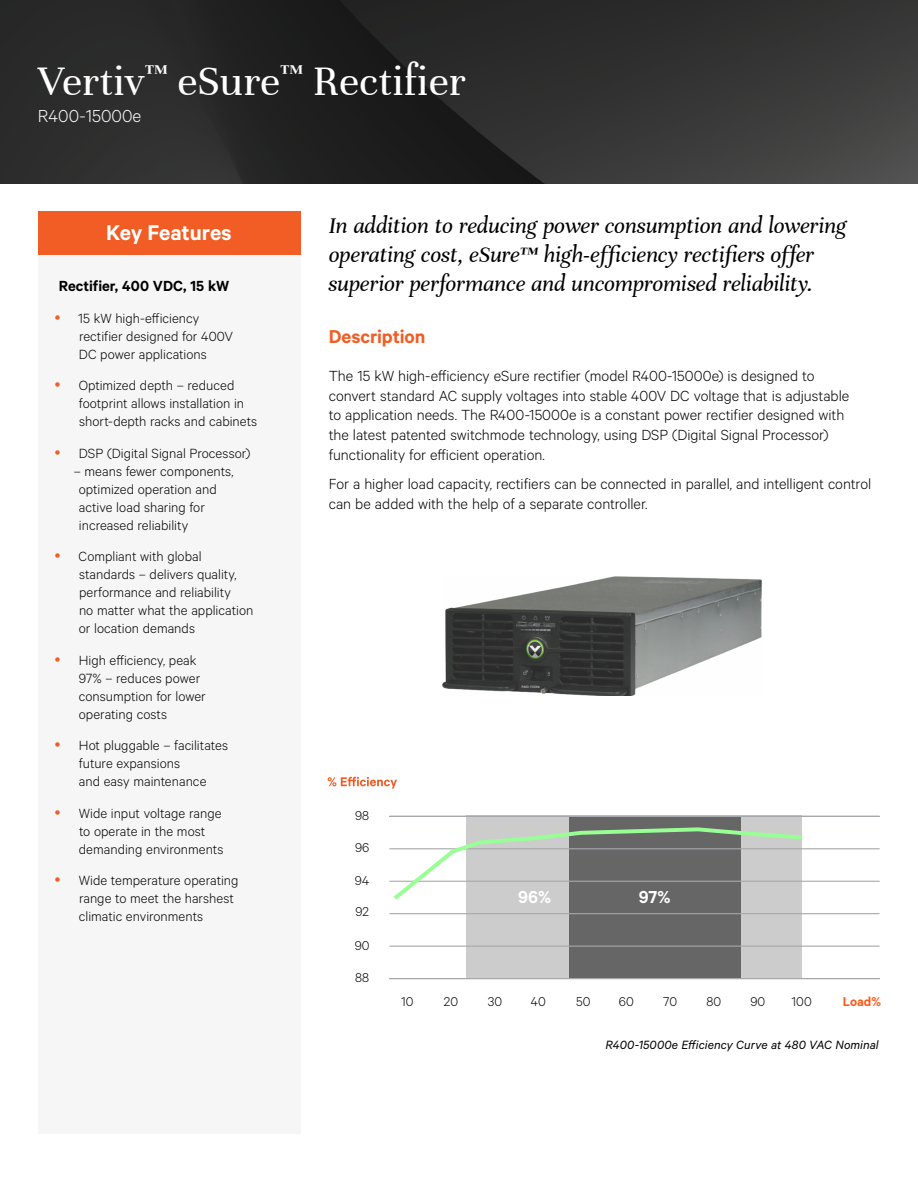
<style>
.page{position:relative;width:918px;height:1188px;background:#fff}
.page>*{position:absolute;margin:0;border:0;box-sizing:border-box;transform-origin:0 0}
.t1{font:45px "Unna";color:#fff}
.t2{font:italic 24px/28.8px "Unna";letter-spacing:-.01em;color:#000}
.t3{font:600 24px "Calibre";letter-spacing:-.005em;color:#fff}
.t4{font:600 21px "Calibre";letter-spacing:-.005em;color:#f15d24}
.t5{font:300 19.5px "Calibre";color:#fff}
.t6{font:600 19.5px "Calibre";color:#fff}
.t7{font:300 16.5px/19.8px "Calibre";color:#000}
.t8{font:600 16.5px "Calibre";letter-spacing:.005em;color:#000}
.t9{font:300 15px/18px "Calibre";color:#000}
.t10{font:300 14.4px "Calibre";color:#000}
.t11{font:600 14.4px "Calibre";color:#ff5c1c}
.t12{font:italic 13.5px "Calibre";letter-spacing:.005em;color:#000}
</style>
<div class="page">
<img style="left:0;top:0;width:918px;height:183px">
<div style="left:38px;top:254px;width:263px;height:880px;background:#f6f6f6"></div>
<div style="left:38px;top:211px;width:263px;height:43px;background:#f15d24"></div>
<img style="left:443px;top:576px;width:319px;height:120px">
<div style="left:466px;top:816px;width:336px;height:162px;background:#ccc"></div>
<div style="left:569px;top:816px;width:172px;height:163px;background:#666"></div>
<hr style="left:390px;top:848px;width:489px;height:1px;background:#a6a8ab">
<hr style="left:390px;top:881px;width:489px;height:1px;background:#a6a8ab">
<hr style="left:390px;top:913px;width:489px;height:1px;background:#a6a8ab">
<hr style="left:390px;top:946px;width:489px;height:1px;background:#a6a8ab">
<hr style="left:390px;top:978px;width:489px;height:1px;background:#a6a8ab">
<hr style="left:390px;top:816px;width:489px;height:1px;background:#a6a8ab">
<svg style="left:328px;top:777px;width:69px;height:12px"></svg>
<svg style="left:389px;top:827px;width:417px;height:73px"></svg>
<h1 class="t1" style="left:38px;top:55px;width:430px">Vertiv<sup>™</sup> eSure<sup>™</sup> Rectifier</h1>
<h3 class="t5" style="left:38px;top:104px;width:105px">R400-15000e</h3>
<h2 class="t3" style="left:106px;top:219px;width:127px">Key Features</h2>
<h2 class="t2" style="left:329px;top:212px;width:519px">In addition to reducing power consumption and lowering operating cost, eSure™ high-efficiency rectifiers offer superior performance and uncompromised reliability.</h2>
<h3 class="t4" style="left:329px;top:324px;width:98px">Description</h3>
<p class="t7" style="left:329px;top:365px;width:522px">The 15 kW high-efficiency eSure rectifier (model R400-15000e) is designed to convert standard AC supply voltages into stable 400V DC voltage that is adjustable to application needs. The R400-15000e is a constant power rectifier designed with the latest patented switchmode technology, using DSP (Digital Signal Processor) functionality for efficient operation.</p>
<p class="t7" style="left:329px;top:473px;width:544px">For a higher load capacity, rectifiers can be connected in parallel, and intelligent control can be added with the help of a separate controller.</p>
<p class="t8" style="left:59px;top:276px;width:172px">Rectifier, 400 VDC, 15 kW</p>
<p class="t9" style="left:78px;top:308px;width:157px">15 kW high-efficiency rectifier designed for 400V<br>DC power applications</p>
<p class="t9" style="left:79px;top:376px;width:180px">Optimized depth – reduced footprint allows installation in short-depth racks and cabinets</p>
<p class="t9" style="left:79px;top:443px;width:173px">DSP (Digital Signal Processor)</p>
<p class="t9" style="left:79px;top:461px;width:156px;text-indent:-5px">– means fewer components, optimized operation and active load sharing for increased reliability</p>
<p class="t9" style="left:79px;top:547px;width:176px">Compliant with global standards – delivers quality, performance and reliability<br>no matter what the application or location demands</p>
<p class="t9" style="left:79px;top:650px;width:129px">High efficiency, peak<br>97% – reduces power consumption for lower operating costs</p>
<p class="t9" style="left:79px;top:736px;width:151px">Hot pluggable – facilitates future expansions<br>and easy maintenance</p>
<p class="t9" style="left:79px;top:803px;width:146px">Wide input voltage range to operate in the most demanding environments</p>
<p class="t9" style="left:79px;top:871px;width:161px">Wide temperature operating range to meet the harshest climatic environments</p>
<p class="t10" style="left:355px;top:807px;width:16px">98</p>
<p class="t10" style="left:355px;top:839px;width:16px">96</p>
<p class="t10" style="left:355px;top:872px;width:16px">94</p>
<h3 class="t6" style="left:518px;top:886px;width:34px">96%</h3>
<h3 class="t6" style="left:639px;top:886px;width:33px">97%</h3>
<p class="t10" style="left:355px;top:904px;width:15px">92</p>
<p class="t10" style="left:355px;top:938px;width:16px">90</p>
<p class="t10" style="left:355px;top:969px;width:15px">88</p>
<p class="t10" style="left:401px;top:993px;width:14px">10</p>
<p class="t10" style="left:444px;top:993px;width:16px">20</p>
<p class="t10" style="left:488px;top:993px;width:16px">30</p>
<p class="t10" style="left:531px;top:993px;width:16px">40</p>
<p class="t10" style="left:576px;top:993px;width:16px">50</p>
<p class="t10" style="left:619px;top:993px;width:16px">60</p>
<p class="t10" style="left:663px;top:993px;width:15px">70</p>
<p class="t10" style="left:707px;top:993px;width:16px">80</p>
<p class="t10" style="left:750px;top:993px;width:16px">90</p>
<p class="t10" style="left:792px;top:993px;width:22px">100</p>
<p class="t11" style="left:843px;top:993px;width:40px">Load%</p>
<p class="t12" style="left:606px;top:1037px;width:275px">R400-15000e Efficiency Curve at 480 VAC Nominal</p>
</div>
